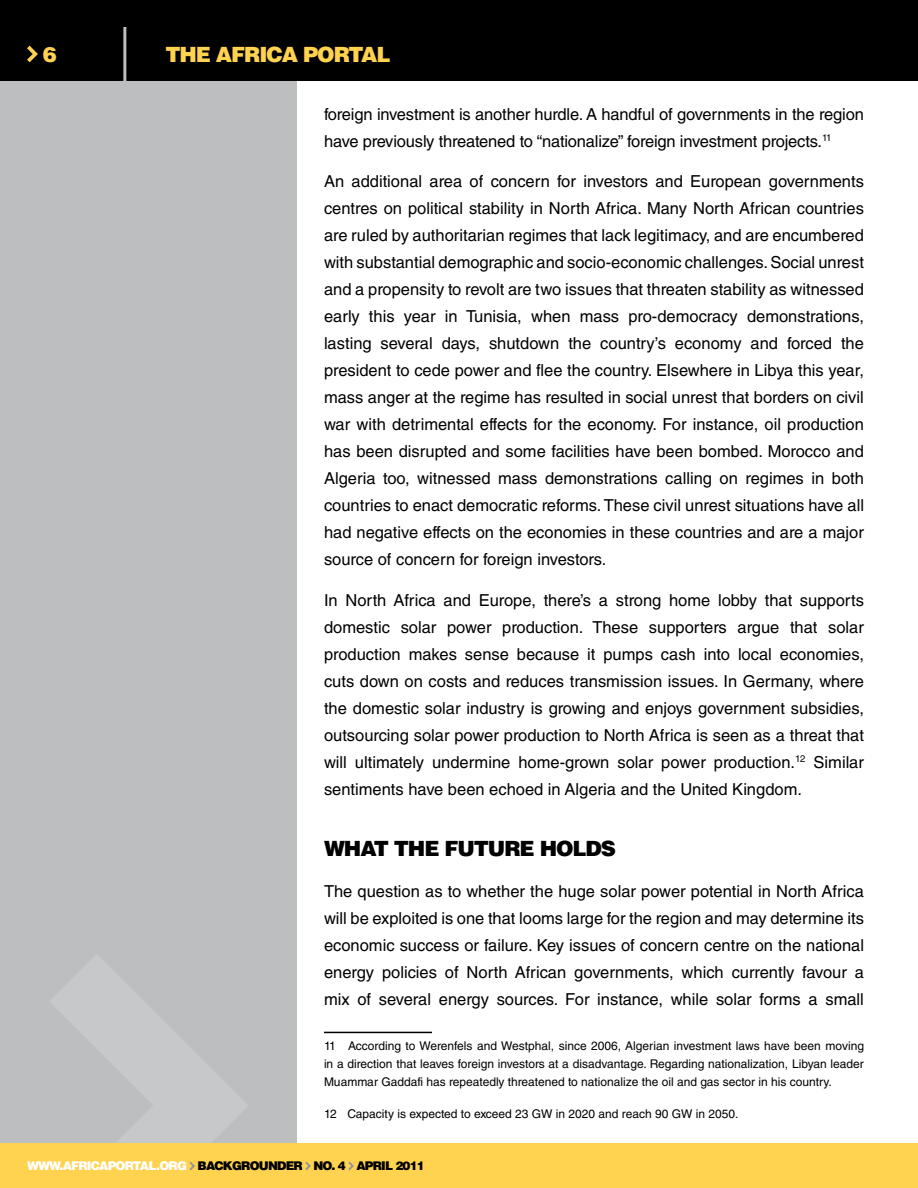
<style>
.page{position:relative;width:918px;height:1188px;background:#fff}
.page>*{position:absolute;margin:0;border:0;box-sizing:border-box;transform-origin:0 0}
.t1{font:900 21px "Helvetica LT Std";color:#000}
.t2{font:900 21px "Helvetica LT Std";letter-spacing:-.05em;color:#ffd24f}
.t3{font:16.5px/27px "Helvetica LT Std";letter-spacing:-.01em;color:#000;text-align:justify}
.t4{font:12px/18px "Helvetica LT Std";color:#000;text-align:justify}
.t5{font:900 12px "Helvetica LT Std";letter-spacing:-.07em;color:#000}
.s1{color:#fff}
</style>
<div class="page">
<div style="left:0;top:25px;width:297px;height:1163px;background:#bcbec0"></div>
<div style="left:0;top:0;width:125px;height:81px;background:#000"></div>
<svg style="left:27px;top:46px;width:11px;height:16px"></svg>
<div style="left:125px;top:0;width:793px;height:81px;background:#000"></div>
<svg style="left:49px;top:955px;width:200px;height:189px"></svg>
<div style="left:0;top:1144px;width:918px;height:44px;background:#ffd24f"></div>
<svg style="left:189px;top:1162px;width:6px;height:8px"></svg>
<svg style="left:305px;top:1162px;width:6px;height:8px"></svg>
<svg style="left:348px;top:1162px;width:6px;height:8px"></svg>
<hr style="left:123px;top:27px;width:3px;height:54px;background:#bcbec0">
<hr style="left:324px;top:1032px;width:108px;height:1px;background:#000">
<p class="t2" style="left:43px;top:41px;width:16px">6</p>
<p class="t2" style="left:165px;top:40px;width:227px">THE AFRICA PORTAL</p>
<p class="t3" style="left:324px;top:101px;width:541px">foreign investment is another hurdle. A handful of governments in the region have previously threatened to “nationalize” foreign investment projects.<sup>11</sup></p>
<p class="t3" style="left:324px;top:168px;width:542px">An additional area of concern for investors and European governments centres on political stability in North Africa. Many North African countries are ruled by authoritarian regimes that lack legitimacy, and are encumbered with substantial demographic and socio-economic challenges. Social unrest and a propensity to revolt are two issues that threaten stability as witnessed early this year in Tunisia, when mass pro-democracy demonstrations, lasting several days, shutdown the country’s economy and forced the president to cede power and flee the country. Elsewhere in Libya this year, mass anger at the regime has resulted in social unrest that borders on civil war with detrimental effects for the economy. For instance, oil production has been disrupted and some facilities have been bombed. Morocco and Algeria too, witnessed mass demonstrations calling on regimes in both countries to enact democratic reforms. These civil unrest situations have all had negative effects on the economies in these countries and are a major source of concern for foreign investors.</p>
<p class="t3" style="left:324px;top:586px;width:542px">In North Africa and Europe, there’s a strong home lobby that supports domestic solar power production. These supporters argue that solar production makes sense because it pumps cash into local economies, cuts down on costs and reduces transmission issues. In Germany, where the domestic solar industry is growing and enjoys government subsidies, outsourcing solar power production to North Africa is seen as a threat that will ultimately undermine home-grown solar power production.<sup>12</sup> Similar sentiments have been echoed in Algeria and the United Kingdom.</p>
<p class="t1" style="left:324px;top:835px;width:86px">WHATTHE</p>
<p class="t1" style="left:444px;top:835px;width:16px">FUTURE</p>
<p class="t1" style="left:540px;top:835px;width:16px">HOLDS</p>
<p class="t3" style="left:324px;top:878px;width:542px">The question as to whether the huge solar power potential in North Africa will be exploited is one that looms large for the region and may determine its economic success or failure. Key issues of concern centre on the national energy policies of North African governments, which currently favour a mix of several energy sources. For instance, while solar forms a small</p>
<p class="t4" style="left:324px;top:1037px;width:542px">11 According to Werenfels and Westphal, since 2006, Algerian investment laws have been moving in a direction that leaves foreign investors at a disadvantage. Regarding nationalization, Libyan leader Muammar Gaddafi has repeatedly threatened to nationalize the oil and gas sector in his country.</p>
<p class="t4" style="left:324px;top:1105px;width:416px">12 Capacity is expected to exceed 23 GW in 2020 and reach 90 GW in 2050.</p>
<p class="t5" style="left:27px;top:1158px;width:399px"><span class="s1">WWW.AFRICAPORTAL.ORG</span> BACKGROUNDER NO. 4 APRIL 2011</p>
</div>
